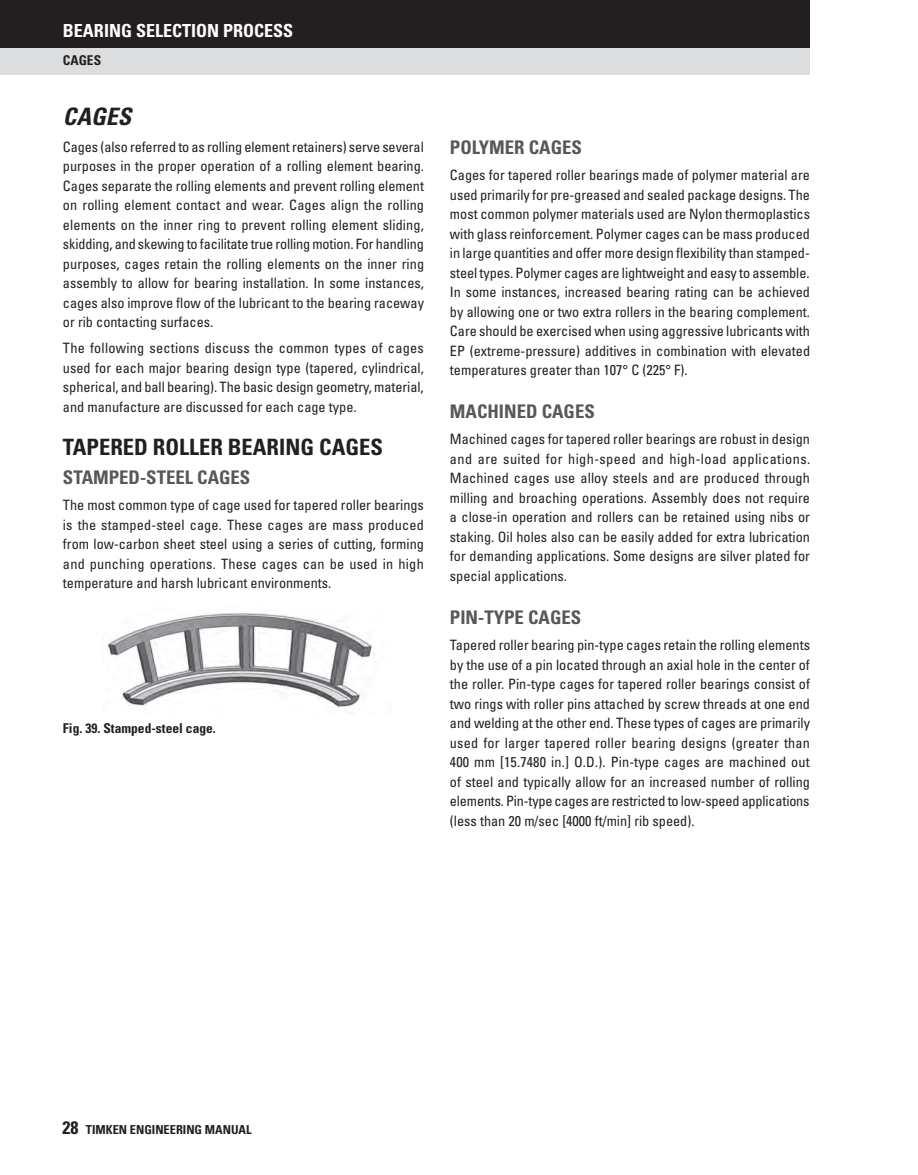
<style>
.page{position:relative;width:918px;height:1175px;background:#fff}
.page>*{position:absolute;margin:0;border:0;box-sizing:border-box;transform-origin:0 0}
.t1{font:italic 700 condensed 24px "Univers LT Std";color:#231f20}
.t2{font:700 condensed 22.5px "Univers LT Std";color:#231f20}
.t3{font:700 condensed 18.75px "Univers LT Std";color:#57585a}
.t4{font:700 condensed 18px "Univers LT Std";color:#fff}
.t5{font:condensed 14.25px/19.5px "Univers LT Std";color:#231f20;text-align:justify}
.t6{font:700 condensed 13.5px "Univers LT Std";color:#231f20}
.t7{font:700 condensed 12.3px "Univers LT Std";color:#231f20}
.s1{font-size:18px}
</style>
<div class="page">
<img style="left:107px;top:613px;width:268px;height:101px">
<div style="left:0;top:47px;width:810px;height:27px;background:#dcdddf"></div>
<div style="left:0;top:0;width:810px;height:47px;background:#231f20"></div>
<p class="t4" style="left:63px;top:20px;width:232px">BEARING SELECTION PROCESS</p>
<p class="t6" style="left:63px;top:52px;width:40px">CAGES</p>
<h1 class="t1" style="left:63px;top:102px;width:70px">CAGES</h1>
<p class="t5" style="left:63px;top:137px;width:363px">Cages (also referred to as rolling element retainers) serve several purposes in the proper operation of a rolling element bearing.<br>Cages separate the rolling elements and prevent rolling element on rolling element contact and wear. Cages align the rolling elements on the inner ring to prevent rolling element sliding, skidding, and skewing to facilitate true rolling motion. For handling purposes, cages retain the rolling elements on the inner ring assembly to allow for bearing installation. I n some instances, cages also improve flow of the lubricant to the bearing raceway or rib contacting surfaces.</p>
<p class="t5" style="left:63px;top:338px;width:362px">The following sections discuss the common types of cages used for each major bearing design type (tapered, cylindrical, spherical, and ball bearing). The basic design geometry, material, and manufacture are discussed for each cage type.</p>
<h2 class="t2" style="left:63px;top:433px;width:24px">TAPERED</h2>
<h2 class="t2" style="left:153px;top:433px;width:38px">ROLLER</h2>
<h2 class="t2" style="left:228px;top:433px;width:27px">BEARING</h2>
<h2 class="t2" style="left:319px;top:433px;width:14px">CAGES</h2>
<h3 class="t3" style="left:63px;top:466px;width:23px">STAMPED</h3>
<h3 class="t3" style="left:140px;top:466px;width:27px">-STEEL</h3>
<h3 class="t3" style="left:197px;top:466px;width:12px">CAGES</h3>
<p class="t5" style="left:63px;top:495px;width:362px">The most common type of cage used for tapered roller bearings is the stamped-steel cage. These cages are mass produced from low-carbon sheet steel using a series of cutting, forming and punching operations. These cages can be used in high temperature and harsh lubricant environments.</p>
<p class="t6" style="left:63px;top:720px;width:154px">FIG. 39. STAMPED-STEEL CAGE.</p>
<h3 class="t3" style="left:450px;top:136px;width:52px">POLYMER</h3>
<h3 class="t3" style="left:529px;top:136px;width:12px">CAGES</h3>
<p class="t5" style="left:450px;top:165px;width:362px">Cages for tapered roller bearings made of polymer material are used primarily for pre-greased and sealed package designs. The most common polymer materials used are Nylon thermoplastics with glass reinforcement. Polymer cages can be mass produced in large quantities and offer more design flexibility than stamped&shy;steel types. Polymer cages are lightweight and easy to assemble.<br>I n some instances, increased bearing rating can be achieved by allowing one or two extra rollers in the bearing complement.<br>Care should be exercised when using aggressive lubricants with EP (extreme-pressure) additives in combination with elevated temperatures greater than 107° C (225° F).</p>
<h3 class="t3" style="left:450px;top:400px;width:60px">MACHINED</h3>
<h3 class="t3" style="left:542px;top:400px;width:12px">CAGES</h3>
<p class="t5" style="left:450px;top:429px;width:362px">Machined cages for tapered roller bearings are robust in design and are suited for high-speed and high-load applications.<br>Machined cages use alloy steels and are produced through milling and broaching operations. Assembly does not require a close-in operation and rollers can be retained using nibs or staking. Oil holes also can be easily added for extra lubrication for demanding applications. Some designs are silver plated for special applications.</p>
<h3 class="t3" style="left:450px;top:605px;width:90px">PIN-TYPE CAGES</h3>
<p class="t5" style="left:450px;top:635px;width:362px">Tapered roller bearing pin-type cages retain the rolling elements by the use of a pin located through an axial hole in the center of the roller. Pin-type cages for tapered roller bearings consist of two rings with roller pins attached by screw threads at one end and welding at the other end. These types of cages are primarily used for larger tapered roller bearing designs (greater than 400 mm [15.7480 in.] O.D.). Pin-type cages are machined out of steel and typically allow for an increased number of rolling elements. Pin-type cages are restricted to low-speed applications (less than 20 m/sec [4000 ft/min] rib speed).</p>
<p class="t7" style="left:63px;top:1122px;width:191px"><span class="s1">28</span> TIMKEN ENGINEERING MANUAL</p>
</div>
